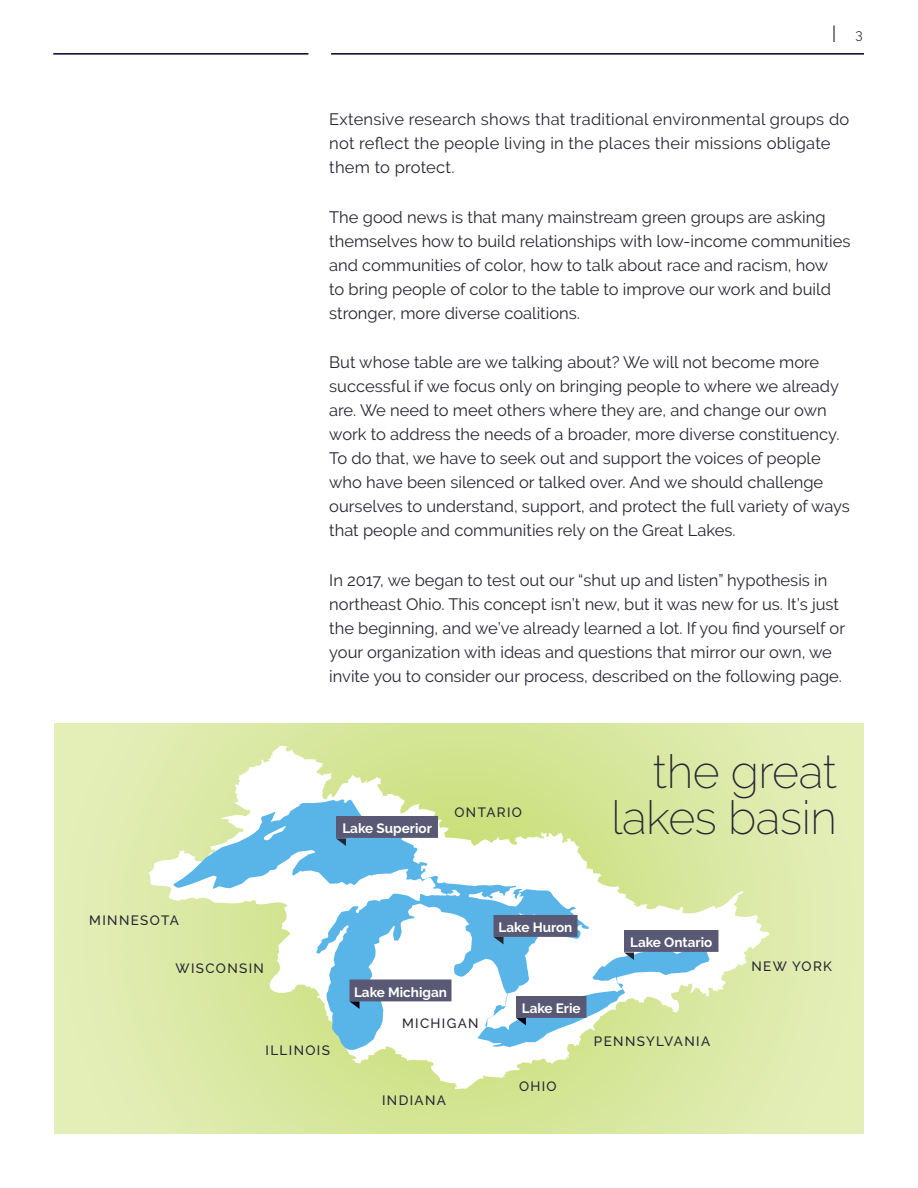
<style>
.page{position:relative;width:918px;height:1188px;background:#fff}
.page>*{position:absolute;margin:0;border:0;box-sizing:border-box;transform-origin:0 0}
.t1{font:200 46.5px "Raleway";letter-spacing:-.01em;color:#262633}
.t2{font:16.5px/24px "Raleway";color:#262633}
.t3{font:500 13.5px "Raleway";letter-spacing:.1em;color:#262633}
.t4{font:700 13.5px "Raleway";color:#fff}
.t5{font:300 13.5px "Raleway";color:#00000f}
</style>
<div class="page">
<hr style="left:331px;top:53px;width:533px;height:2px;background:#00002a">
<hr style="left:53px;top:53px;width:255px;height:2px;background:#00002a">
<svg style="left:834px;top:26px;width:1px;height:16px"></svg>
<svg style="left:54px;top:723px;width:810px;height:411px;background:#deebad"></svg>
<svg style="left:149px;top:744px;width:620px;height:346px;background:#ddeaac"></svg>
<svg style="left:174px;top:799px;width:536px;height:251px"></svg>
<svg style="left:336px;top:816px;width:102px;height:30px;background:#667693"></svg>
<svg style="left:494px;top:915px;width:84px;height:29px;background:#6c7691"></svg>
<svg style="left:350px;top:980px;width:102px;height:29px"></svg>
<svg style="left:516px;top:996px;width:71px;height:29px;background:#5d6f8e"></svg>
<svg style="left:624px;top:930px;width:95px;height:30px;background:#607393"></svg>
<p class="t5" style="left:855px;top:26px;width:9px">3</p>
<p class="t2" style="left:329px;top:107px;width:522px">Extensive research shows that traditional environmental groups do not reflect the people living in the places their missions obligate them to protect.</p>
<p class="t2" style="left:329px;top:205px;width:523px">The good news is that many mainstream green groups are asking themselves how to build relationships with low-income communities and communities of color, how to talk about race and racism, how<br>to bring people of color to the table to improve our work and build stronger, more diverse coalitions.</p>
<p class="t2" style="left:329px;top:350px;width:522px">But whose table are we talking about? We will not become more successful if we focus only on bringing people to where we already are. We need to meet others where they are, and change our own work to address the needs of a broader, more diverse constituency.<br>To do that, we have to seek out and support the voices of people who have been silenced or talked over. And we should challenge ourselves to understand, support, and protect the full variety of ways that people and communities rely on the Great Lakes.</p>
<p class="t2" style="left:329px;top:568px;width:517px">In 2017, we began to test out our “shut up and listen” hypothesis in northeast Ohio. This concept isn’t new, but it was new for us. It’s just the beginning, and we’ve already learned a lot. If you find yourself or your organization with ideas and questions that mirror our own, we invite you to consider our process, described on the following page.</p>
<p class="t4" style="left:342px;top:821px;width:91px">Lake Superior</p>
<p class="t3" style="left:454px;top:804px;width:69px">ONTARIO</p>
<h1 class="t1" style="left:653px;top:744px;width:186px">the great</h1>
<h1 class="t1" style="left:611px;top:791px;width:227px">lakes basin</h1>
<p class="t3" style="left:89px;top:912px;width:91px">MINNESOTA</p>
<p class="t3" style="left:176px;top:960px;width:90px">WISCONSIN</p>
<p class="t3" style="left:266px;top:1043px;width:66px">ILLINOIS</p>
<p class="t4" style="left:354px;top:984px;width:94px">Lake Michigan</p>
<p class="t3" style="left:402px;top:1016px;width:78px">MICHIGAN</p>
<p class="t3" style="left:382px;top:1092px;width:65px">INDIANA</p>
<p class="t4" style="left:499px;top:920px;width:75px">Lake Huron</p>
<p class="t4" style="left:630px;top:935px;width:84px">Lake Ontario</p>
<p class="t4" style="left:522px;top:1001px;width:60px">Lake Erie</p>
<p class="t3" style="left:519px;top:1079px;width:39px">OHIO</p>
<p class="t3" style="left:594px;top:1034px;width:118px">PENNSYLVANIA</p>
<p class="t3" style="left:752px;top:959px;width:82px">NEW YORK</p>
</div>
